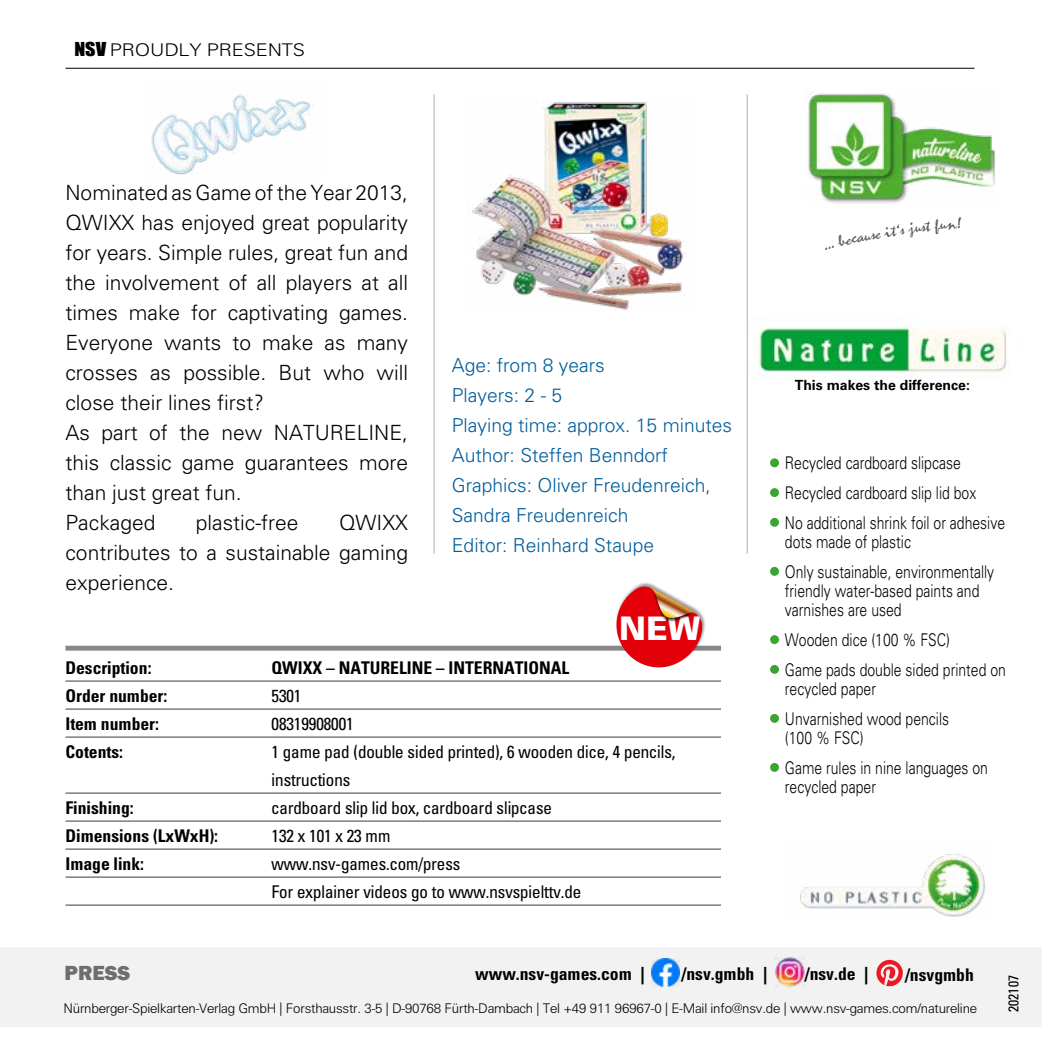
<style>
.page{position:relative;width:1042px;height:1042px;background:#fff}
.page>*{position:absolute;margin:0;border:0;box-sizing:border-box;transform-origin:0 0}
.t1{font:900 32.55px "Univers CE";color:#fff}
.t2{font:300 21px/29.9px "Univers CE";color:#000}
.t3{font:800 21px "Franklin Gothic";color:#6e6e6e}
.t4{font:300 19.25px/29.9px "Univers CE";color:#005d9c}
.t5{font:300 17.5px/29.8px "Univers CE";color:#000;scale:.8 1}
.t6{font:condensed 17.5px/28px "Univers S";color:#000}
.t7{font:700 condensed 17.5px "Univers S";color:#000}
.t8{font:300 17.5px "Univers S";letter-spacing:-.01em;color:#000;scale:1.14 1}
.t9{font:condensed 14.17px "Univers S";color:#000}
.t10{font:700 14px "Univers CE";color:#000}
.t11{font:300 13.3px "Univers S";letter-spacing:-.015em;color:#000}
.s1{font-family:"Impact";font-weight:400;font-size:17.68px}
</style>
<div class="page">
<hr style="left:65px;top:68px;width:909px;height:1px;background:#000">
<img style="left:808px;top:90px;width:187px;height:114px">
<div style="left:0;top:947px;width:1042px;height:80px;background:#f2f2f2"></div>
<img style="left:651px;top:959px;width:28px;height:27px">
<img style="left:775px;top:957px;width:30px;height:30px">
<svg style="left:876px;top:960px;width:27px;height:26px"></svg>
<hr style="left:65px;top:646px;width:656px;height:4px;background:#868786">
<hr style="left:65px;top:680px;width:656px;height:2px;background:#868786">
<hr style="left:65px;top:708px;width:656px;height:2px;background:#868786">
<hr style="left:65px;top:736px;width:656px;height:2px;background:#868786">
<hr style="left:65px;top:792px;width:656px;height:2px;background:#868786">
<hr style="left:65px;top:820px;width:656px;height:2px;background:#868786">
<hr style="left:65px;top:848px;width:656px;height:2px;background:#868786">
<hr style="left:65px;top:876px;width:656px;height:2px;background:#868786">
<hr style="left:65px;top:904px;width:656px;height:2px;background:#868786">
<img style="left:472px;top:102px;width:213px;height:208px">
<div style="left:616px;top:582px;width:90px;height:84px;background:#000;opacity:.38"></div>
<svg style="left:616px;top:585px;width:88px;height:82px"></svg>
<hr style="left:434px;top:94px;width:1px;height:460px;background:#6e6e6e">
<img style="left:748px;top:326px;width:259px;height:52px">
<img style="left:800px;top:854px;width:185px;height:63px">
<div style="left:770px;top:458px;width:9px;height:9px;background:#3ca432;border-radius:50%"></div>
<div style="left:770px;top:488px;width:9px;height:9px;background:#3ca432;border-radius:50%"></div>
<div style="left:770px;top:518px;width:9px;height:9px;background:#3ca432;border-radius:50%"></div>
<div style="left:770px;top:567px;width:9px;height:9px;background:#3ca432;border-radius:50%"></div>
<div style="left:770px;top:635px;width:9px;height:9px;background:#3ca432;border-radius:50%"></div>
<div style="left:770px;top:665px;width:9px;height:9px;background:#3ca432;border-radius:50%"></div>
<div style="left:770px;top:714px;width:9px;height:9px;background:#3ca432;border-radius:50%"></div>
<div style="left:770px;top:763px;width:9px;height:9px;background:#3ca432;border-radius:50%"></div>
<hr style="left:747px;top:94px;width:1px;height:460px;background:#6e6e6e">
<img style="left:151px;top:94px;width:163px;height:81px">
<p class="t8" style="left:74px;top:40px;width:204px"><span class="s1">NSV</span> PROUDLY PRESENTS</p>
<p class="t2" style="left:65px;top:178px;width:344px">Nominated as Game of the Year 2013,<br>QWIXX has enjoyed great popularity for years. Simple rules, great fun and the involvement of all players at all times make for captivating games.<br>Everyone wants to make as many crosses as possible. But who will close their lines first?<br>As part of the new NATURELINE, this classic game guarantees more than just great fun.<br>Packaged</p>
<p class="t2" style="left:65px;top:508px;width:344px;text-align:justify;text-indent:274px">QWIXX contributes to a sustainable gaming experience.</p>
<p class="t2" style="left:196px;top:508px;width:104px">plastic-free</p>
<p class="t4" style="left:452px;top:351px;width:282px">Age: from 8 years<br>Players: 2 - 5<br>Playing time: approx. 15 minutes<br>Author: Steffen Benndorf<br>Graphics: Oliver Freudenreich,<br>Sandra Freudenreich<br>Editor: Reinhard Staupe</p>
<h1 class="t1" style="left:619px;top:609px;width:83px">NEW</h1>
<p class="t7" style="left:65px;top:657px;width:88px">Description:</p>
<p class="t7" style="left:272px;top:657px;width:299px">QWIXX – NATURELINE – INTERNATIONAL</p>
<p class="t7" style="left:65px;top:685px;width:103px">Order number:</p>
<p class="t6" style="left:272px;top:682px;width:31px">5301</p>
<p class="t7" style="left:65px;top:713px;width:95px">Item number:</p>
<p class="t6" style="left:272px;top:710px;width:84px">08319908001</p>
<p class="t7" style="left:65px;top:741px;width:59px">Cotents:</p>
<p class="t6" style="left:272px;top:738px;width:405px">1 game pad (double sided printed), 6 wooden dice, 4 pencils, instructions</p>
<p class="t7" style="left:65px;top:797px;width:70px">Finishing:</p>
<p class="t6" style="left:272px;top:794px;width:282px">cardboard slip lid box, cardboard slipcase</p>
<p class="t7" style="left:65px;top:825px;width:154px">Dimensions (LxWxH):</p>
<p class="t6" style="left:272px;top:822px;width:120px">132 x 101 x 23 mm</p>
<p class="t7" style="left:65px;top:853px;width:80px">Image link:</p>
<p class="t6" style="left:272px;top:850px;width:311px">www.nsv-games.com/press<br>For explainer videos go to www.nsvspielttv.de</p>
<p class="t10" style="left:795px;top:376px;width:177px">This makes the difference:</p>
<p class="t5" style="left:785px;top:448px;width:277px">Recycled cardboard slipcase<br>Recycled cardboard slip lid box<br>No additional shrink foil or adhesive</p>
<p class="t5" style="left:785px;top:527px;width:263px">dots made of plastic<br>Only sustainable, environmentally</p>
<p class="t5" style="left:785px;top:581px;width:245px;line-height:19.2px">friendly water-based paints and varnishes are used</p>
<p class="t5" style="left:785px;top:625px;width:278px">Wooden dice (100 % FSC)<br>Game pads double sided printed on</p>
<p class="t5" style="left:785px;top:674px;width:207px">recycled paper<br>Unvarnished wood pencils</p>
<p class="t5" style="left:785px;top:723px;width:255px">(100 % FSC)<br>Game rules in nine languages on</p>
<p class="t5" style="left:785px;top:772px;width:115px">recycled paper</p>
<p class="t3" style="left:64px;top:959px;width:67px">PRESS</p>
<p class="t7" style="left:475px;top:963px;width:171px">www.nsv-games.com |</p>
<p class="t7" style="left:681px;top:963px;width:87px">/nsv.gmbh |</p>
<p class="t7" style="left:805px;top:963px;width:65px">/nsv.de |</p>
<p class="t7" style="left:905px;top:964px;width:70px">/nsvgmbh</p>
<p class="t11" style="left:63px;top:1000px;width:915px">Nürnberger-Spielkarten-Verlag GmbH | Forsthausstr. 3-5 | D-90768 Fürth-Dambach | Tel +49 911 96967-0 | E-Mail info@nsv.de | www.nsv-games.com/natureline</p>
<p class="t9" style="left:1005px;top:1011px;width:38px;rotate:-90deg">202107</p>
</div>
